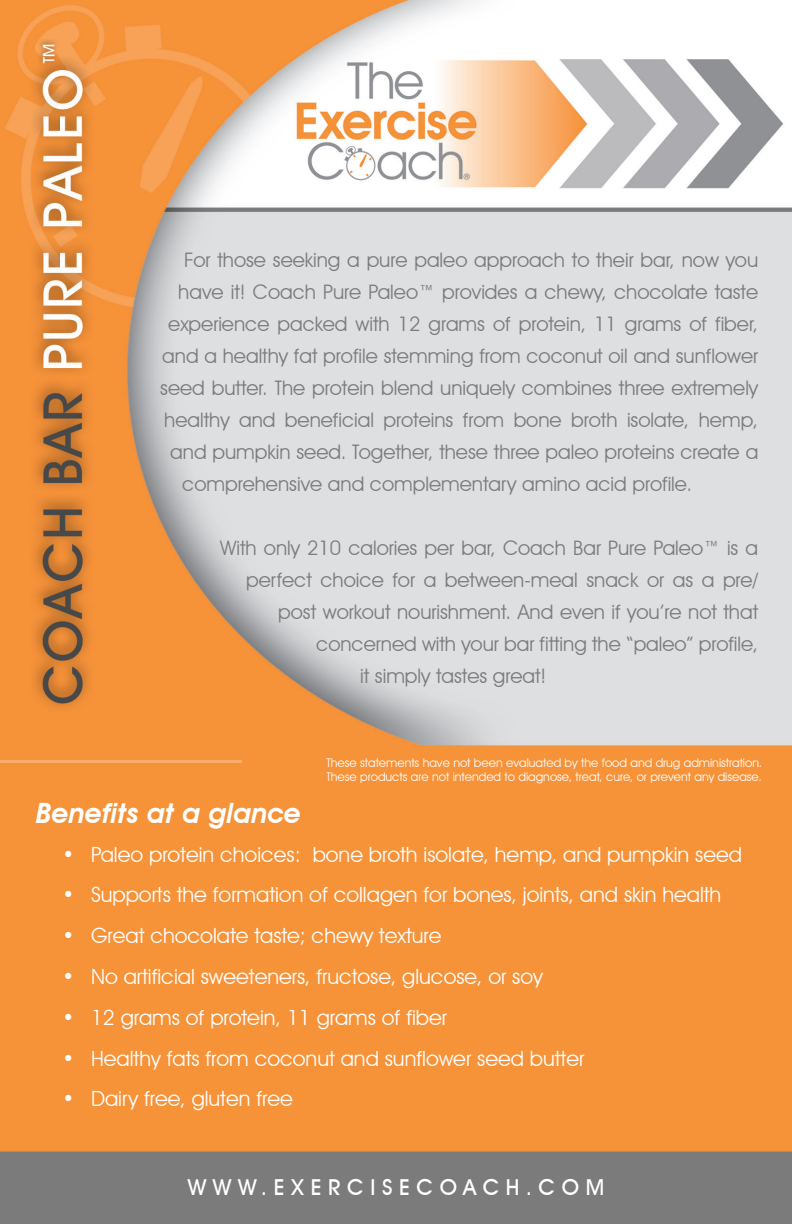
<style>
.page{position:relative;width:792px;height:1224px;background:#fff}
.page>*{position:absolute;margin:0;border:0;box-sizing:border-box;transform-origin:0 0}
.t1{font:italic 600 28px "Avant Garde IT Cby BT";color:#fff}
.t2{font:500 22px "Avant Garde IT Cby BT";letter-spacing:.3em;color:#fff}
.t3{font:21px "Avant Garde IT Cby BT";color:#fff}
.t4{font:20px "Avant Garde IT Cby BT";color:#7c7b7b}
.t5{font:12px "Avant Garde IT Cby BT";color:#fff}
</style>
<div class="page">
<img style="left:0;top:0;width:792px;height:1224px">
<hr style="left:0;top:760px;width:242px;height:3px;background:#fff">
<div style="left:36px;top:1178px;width:720px;height:46px;background:#7c7b7b"></div>
<p class="t4" style="left:184px;top:248px;width:575px">For those seeking a pure paleo approach to their bar, now you</p>
<p class="t4" style="left:178px;top:280px;width:581px">have it! Coach Pure Paleo™ provides a chewy, chocolate taste</p>
<p class="t4" style="left:168px;top:312px;width:591px">experience packed with 12 grams of protein, 11 grams of fiber,</p>
<p class="t4" style="left:162px;top:344px;width:597px">and a healthy fat profile stemming from coconut oil and sunflower</p>
<p class="t4" style="left:160px;top:376px;width:599px">seed butter. The protein blend uniquely combines three extremely</p>
<p class="t4" style="left:164px;top:408px;width:595px">healthy and beneficial proteins from bone broth isolate, hemp,</p>
<p class="t4" style="left:170px;top:440px;width:590px">and pumpkin seed. Together, these three paleo proteins create a</p>
<p class="t4" style="left:182px;top:472px;width:511px">comprehensive and complementary amino acid profile.</p>
<p class="t4" style="left:220px;top:536px;width:539px">With only 210 calories per bar, Coach Bar Pure Paleo™ is a</p>
<p class="t4" style="left:246px;top:568px;width:514px">perfect choice for a between-meal snack or as a pre/</p>
<p class="t4" style="left:278px;top:600px;width:481px">post workout nourishment. And even if you’re not that</p>
<p class="t4" style="left:316px;top:632px;width:444px">concerned with your bar fitting the “paleo” profile,</p>
<p class="t4" style="left:360px;top:664px;width:188px">it simply tastes great!</p>
<p class="t5" style="left:326px;top:755px;width:437px">These statements have not been evaluated by the food and drug administration.</p>
<p class="t5" style="left:326px;top:770px;width:437px">These products are not intended to diagnose, treat, cure, or prevent any disease.</p>
<p class="t1" style="left:36px;top:796px;width:266px">Benefits at a glance</p>
<p class="t3" style="left:62px;top:841px;width:681px">• Paleo protein choices: bone broth isolate, hemp, and pumpkin seed</p>
<p class="t3" style="left:62px;top:882px;width:661px">• Supports the formation of collagen for bones, joints, and skin health</p>
<p class="t3" style="left:62px;top:923px;width:381px">• Great chocolate taste; chewy texture</p>
<p class="t3" style="left:62px;top:964px;width:482px">• No artificial sweeteners, fructose, glucose, or soy</p>
<p class="t3" style="left:62px;top:1005px;width:386px">• 12 grams of protein, 11 grams of fiber</p>
<p class="t3" style="left:62px;top:1045px;width:524px">• Healthy fats from coconut and sunflower seed butter</p>
<p class="t3" style="left:62px;top:1086px;width:232px">• Dairy free, gluten free</p>
<p class="t2" style="left:188px;top:1174px;width:418px">WWW.EXERCISECOACH.COM</p>
</div>
